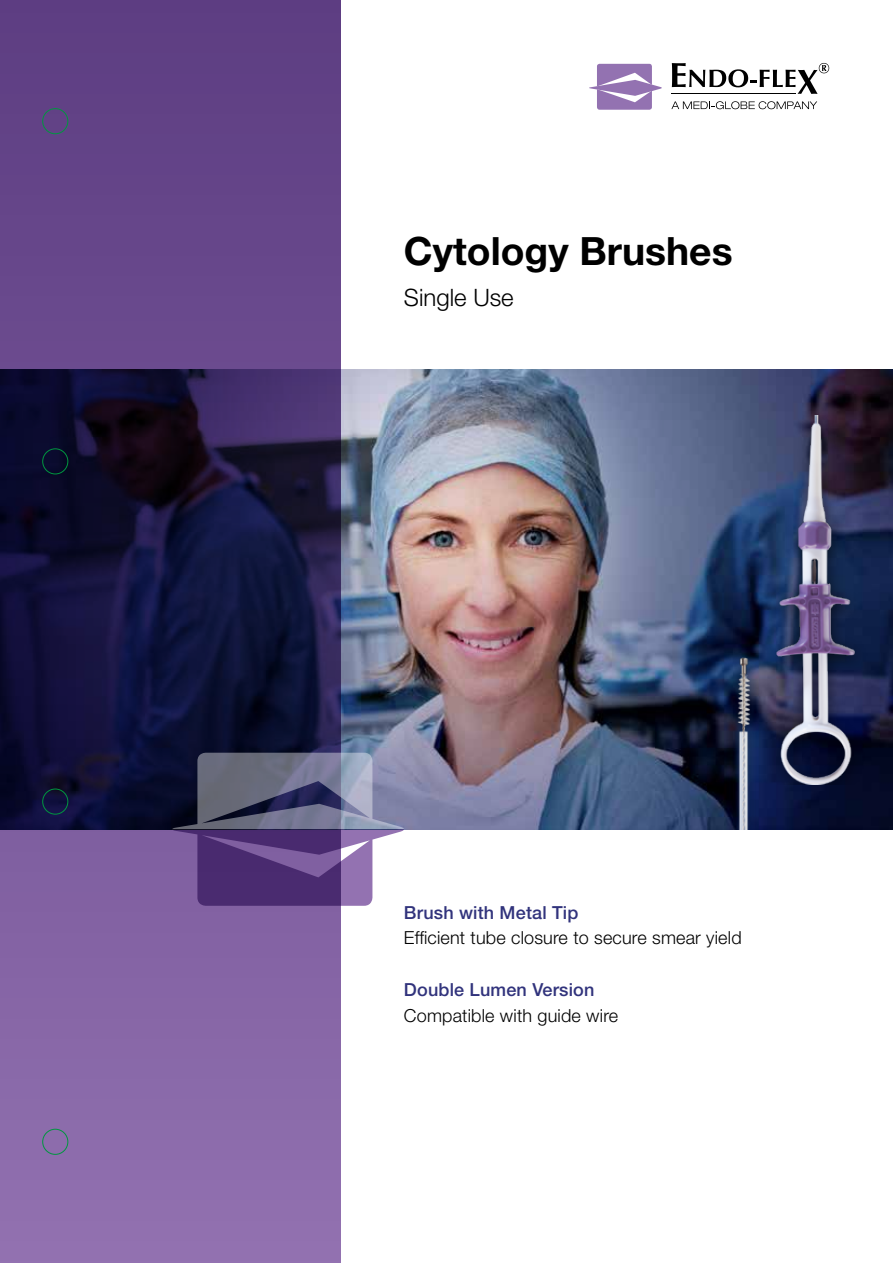
<style>
.page{position:relative;width:893px;height:1263px;background:#fff}
.page>*{position:absolute;margin:0;border:0;box-sizing:border-box;transform-origin:0 0}
.t1{font:700 39px "Helvetica Neue LT Std";color:#000}
.t2{font:300 24px "Helvetica Neue LT Std";color:#000}
.t3{font:300 18px "Helvetica Neue LT Std";letter-spacing:.01em;color:#000}
.t4{font:500 18px "Helvetica Neue LT Std";letter-spacing:.01em;color:#31337c}
</style>
<div class="page">
<img style="left:340px;top:370px;width:553px;height:459px">
<svg style="left:0;top:0;width:340px;height:1263px;background:#543e76"></svg>
<svg style="left:172px;top:753px;width:232px;height:153px;background:#6a5e88"></svg>
<svg style="left:597px;top:64px;width:55px;height:46px;background:#a388bd"></svg>
<hr style="left:589px;top:87px;width:73px;height:2px;background:#9372b1">
<svg style="left:671px;top:101px;width:146px;height:8px"></svg>
<hr style="left:671px;top:93px;width:125px;height:1px;background:#000">
<svg style="left:672px;top:63px;width:157px;height:31px"></svg>
<img style="left:724px;top:643px;width:37px;height:186px">
<img style="left:767px;top:415px;width:101px;height:369px">
<div style="left:43px;top:789px;width:25px;height:25px;border:1px solid #00963f;border-radius:50%"></div>
<div style="left:43px;top:1129px;width:25px;height:25px;border:1px solid #00963f;border-radius:50%"></div>
<div style="left:43px;top:449px;width:25px;height:25px;border:1px solid #00963f;border-radius:50%"></div>
<div style="left:43px;top:108px;width:25px;height:26px;border:1px solid #00963f;border-radius:50%"></div>
<h1 class="t1" style="left:404px;top:227px;width:330px">Cytology Brushes</h1>
<h2 class="t2" style="left:404px;top:283px;width:111px">Single Use</h2>
<p class="t4" style="left:404px;top:901px;width:176px">Brush with Metal Tip</p>
<p class="t3" style="left:404px;top:927px;width:339px">Efficient tube closure to secure smear yield</p>
<p class="t4" style="left:404px;top:979px;width:192px">Double Lumen Version</p>
<p class="t3" style="left:404px;top:1005px;width:216px">Compatible with guide wire</p>
</div>
